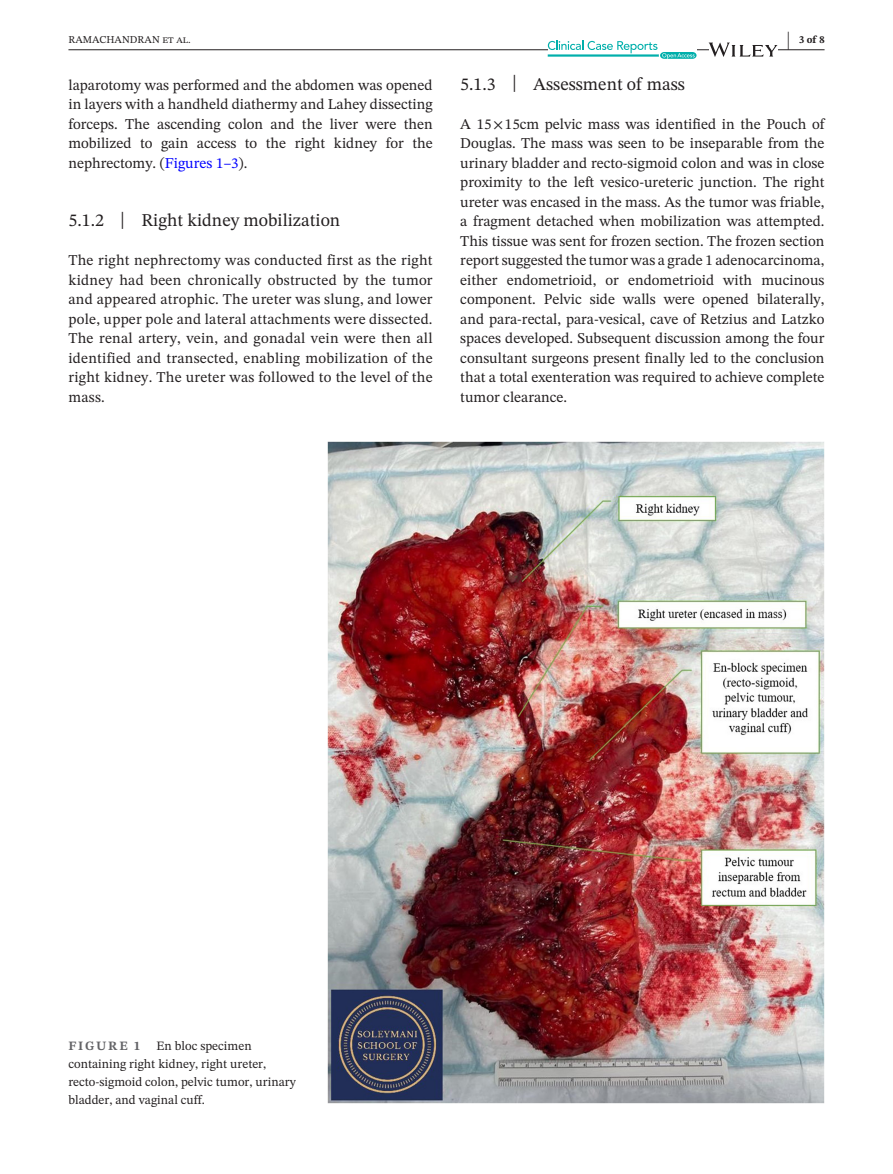
<style>
.page{position:relative;width:893px;height:1174px;background:#fff}
.page>*{position:absolute;margin:0;border:0;box-sizing:border-box;transform-origin:0 0}
.t1{font:700 21px "STIX Two Text";color:#231f20;scale:.42 1}
.t2{font:18px "STIX Two Text";color:#231f20}
.t3{font:15px/19.5px "STIX Two Text";color:#231f20;text-align:justify}
.t4{font:12.75px/18px "STIX Two Text";color:#231f20}
.t5{font:700 12.75px "STIX Two Text";letter-spacing:.14em;color:#636366}
.t6{font:10.5px "STIX Two Text";color:#231f20}
.t7{font:700 10.5px "STIX Two Text";color:#231f20}
.s1{color:#00f}
.s2{font-size:23.7px}
.s3{font-family:"STIX"}
</style>
<div class="page">
<hr style="left:68px;top:49px;width:756px;height:1px;background:#231f20">
<svg style="left:548px;top:41px;width:148px;height:18px"></svg>
<svg style="left:709px;top:43px;width:68px;height:14px"></svg>
<img style="left:328px;top:442px;width:496px;height:662px">
<h1 class="t1" style="left:787px;top:24px;width:8px">|</h1>
<p class="t6" style="left:68px;top:32px;width:124px">RAMACHANDRAN et al.</p>
<p class="t7" style="left:799px;top:32px;width:27px">3 of 8</p>
<p class="t3" style="left:68px;top:75px;width:366px">laparotomy was performed and the abdomen was opened in layers with a handheld diathermy and Lahey dissecting forceps. The ascending colon and the liver were then mobilized to gain access to the right kidney for the nephrectomy. (<span class="s1">Figures 1–3</span>).</p>
<p class="t2" style="left:460px;top:71px;width:226px">5.1.3 <span class="s2">|</span> Assessment of mass</p>
<p class="t3" style="left:460px;top:114px;width:366px">A 15<span class="s3">×</span>15cm pelvic mass was identified in the Pouch of Douglas. The mass was seen to be inseparable from the urinary bladder and recto-sigmoid colon and was in close proximity to the left vesico-ureteric junction. The right ureter was encased in the mass. As the tumor was friable, a fragment detached when mobilization was attempted.<br>This tissue was sent for frozen section. The frozen section report suggested the tumor was a grade 1 adenocarcinoma, either endometrioid, or endometrioid with mucinous component. Pelvic side walls were opened bilaterally, and para-rectal, para-vesical, cave of Retzius and Latzko spaces developed. Subsequent discussion among the four consultant surgeons present finally led to the conclusion that a total exenteration was required to achieve complete tumor clearance.</p>
<p class="t2" style="left:68px;top:207px;width:273px">5.1.2 <span class="s2">|</span> Right kidney mobilization</p>
<p class="t3" style="left:68px;top:250px;width:366px">The right nephrectomy was conducted first as the right kidney had been chronically obstructed by the tumor and appeared atrophic. The ureter was slung, and lower pole, upper pole and lateral attachments were dissected.<br>The renal artery, vein, and gonadal vein were then all identified and transected, enabling mobilization of the right kidney. The ureter was followed to the level of the mass.</p>
<p class="t4" style="left:68px;top:1036px;width:229px;text-indent:88px">En bloc specimen containing right kidney, right ureter, recto-sigmoid colon, pelvic tumor, urinary bladder, and vaginal cuff.</p>
<p class="t5" style="left:68px;top:1036px;width:73px">FIGURE 1</p>
</div>
